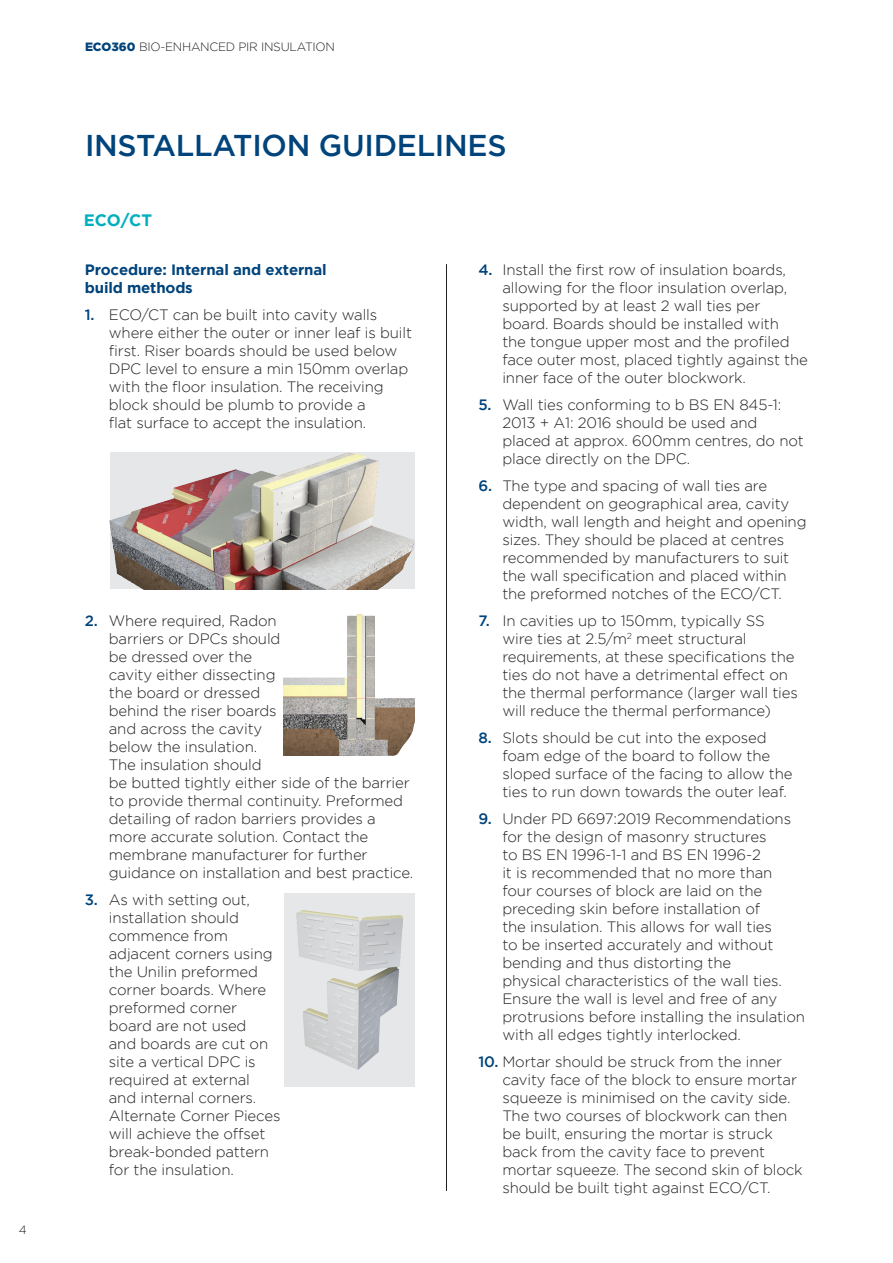
<style>
.page{position:relative;width:893px;height:1263px;background:#fff}
.page>*{position:absolute;margin:0;border:0;box-sizing:border-box;transform-origin:0 0}
.t1{font:500 30px "Gotham";letter-spacing:-.01em;color:#01437b}
.t2{font:700 16.5px "Gotham";color:#00afbc}
.t3{font:300 15px/18px "Gotham";letter-spacing:-.01em;color:#231f20}
.t4{font:700 15px "Gotham";letter-spacing:-.01em;color:#01437b}
.t5{font:300 12px "Gotham";letter-spacing:-.02em;color:#231f20}
.s1{font-weight:900;color:#01437b}
.s2{font-weight:500;color:#01437b}
</style>
<div class="page">
<hr style="left:446px;top:264px;width:1px;height:927px;background:#231f20">
<img style="left:284px;top:614px;width:131px;height:142px">
<img style="left:110px;top:453px;width:305px;height:136px">
<div style="left:284px;top:893px;width:131px;height:193px;background:#e6e7e9"></div>
<img style="left:296px;top:910px;width:106px;height:159px">
<p class="t5" style="left:19px;top:1223px;width:9px">4</p>
<p class="t5" style="left:85px;top:40px;width:251px"><span class="s1">ECO360</span> BIO-ENHANCED PIR INSULATION</p>
<h1 class="t1" style="left:85px;top:128px;width:423px">INSTALLATION GUIDELINES</h1>
<p class="t2" style="left:84px;top:210px;width:70px">ECO/CT</p>
<p class="t4" style="left:85px;top:261px;width:243px">Procedure: Internal and external</p>
<p class="t4" style="left:85px;top:279px;width:109px">build methods</p>
<p class="t3" style="left:109px;top:306px;width:305px;text-indent:-24px"><span class="s2">1.</span> ECO/CT can be built into cavity walls where either the outer or inner leaf is built first. Riser boards should be used below DPC level to ensure a min 150mm overlap with the floor insulation. The receiving block should be plumb to provide a<br>flat surface to accept the insulation.</p>
<p class="t3" style="left:109px;top:612px;width:306px;text-indent:-24px"><span class="s2">2.</span> Where required, Radon<br>barriers or DPCs should<br>be dressed over the<br>cavity either dissecting<br>the board or dressed<br>behind the riser boards<br>and across the cavity<br>below the insulation.<br>The insulation should<br>be butted tightly either side of the barrier to provide thermal continuity. Preformed detailing of radon barriers provides a more accurate solution. Contact the membrane manufacturer for further guidance on installation and best practice.</p>
<p class="t3" style="left:109px;top:891px;width:173px;text-indent:-24px"><span class="s2">3.</span> As with setting out, installation should commence from adjacent corners using the Unilin preformed corner boards. Where preformed corner board are not used<br>and boards are cut on site a vertical DPC is required at external and internal corners.<br>Alternate Corner Pieces will achieve the offset break-bonded pattern</p>
<p class="t3" style="left:109px;top:1161px;width:126px">for the insulation.</p>
<p class="t3" style="left:478px;top:261px;width:309px"><span class="s2">4.</span> Install the first row of insulation boards,</p>
<p class="t3" style="left:502px;top:279px;width:286px">allowing for the floor insulation overlap,</p>
<p class="t3" style="left:502px;top:297px;width:307px">supported by at least 2 wall ties per board. Boards should be installed with<br>the tongue upper most and the profiled face outer most, placed tightly against the inner face of the outer blockwork.</p>
<p class="t3" style="left:502px;top:396px;width:303px;text-indent:-24px"><span class="s2">5.</span> Wall ties conforming to b BS EN 845-1:<br>2013 + A1: 2016 should be used and placed at approx. 600mm centres, do not place directly on the DPC.</p>
<p class="t3" style="left:502px;top:477px;width:306px;text-indent:-24px"><span class="s2">6.</span> The type and spacing of wall ties are dependent on geographical area, cavity width, wall length and height and opening sizes. They should be placed at centres recommended by manufacturers to suit the wall specification and placed within the preformed notches of the ECO/CT.</p>
<p class="t3" style="left:502px;top:612px;width:297px;text-indent:-24px"><span class="s2">7.</span> In cavities up to 150mm, typically SS wire ties at 2.5/m<sup>2</sup> meet structural requirements, at these specifications the ties do not have a detrimental effect on the thermal performance (larger wall ties will reduce the thermal performance)</p>
<p class="t3" style="left:502px;top:729px;width:292px;text-indent:-24px"><span class="s2">8.</span> Slots should be cut into the exposed foam edge of the board to follow the sloped surface of the facing to allow the ties to run down towards the outer leaf.</p>
<p class="t3" style="left:502px;top:810px;width:304px;text-indent:-24px"><span class="s2">9.</span> Under PD 6697:2019 Recommendations for the design of masonry structures<br>to BS EN 1996-1-1 and BS EN 1996-2<br>it is recommended that no more than four courses of block are laid on the preceding skin before installation of<br>the insulation. This allows for wall ties<br>to be inserted accurately and without bending and thus distorting the<br>physical characteristics of the wall ties.<br>Ensure the wall is level and free of any protrusions before installing the insulation with all edges tightly interlocked.</p>
<p class="t3" style="left:502px;top:1053px;width:302px;text-indent:-24px"><span class="s2">10.</span> Mortar should be struck from the inner cavity face of the block to ensure mortar squeeze is minimised on the cavity side.<br>The two courses of blockwork can then be built, ensuring the mortar is struck back from the cavity face to prevent mortar squeeze. The second skin of block should be built tight against ECO/CT.</p>
</div>
